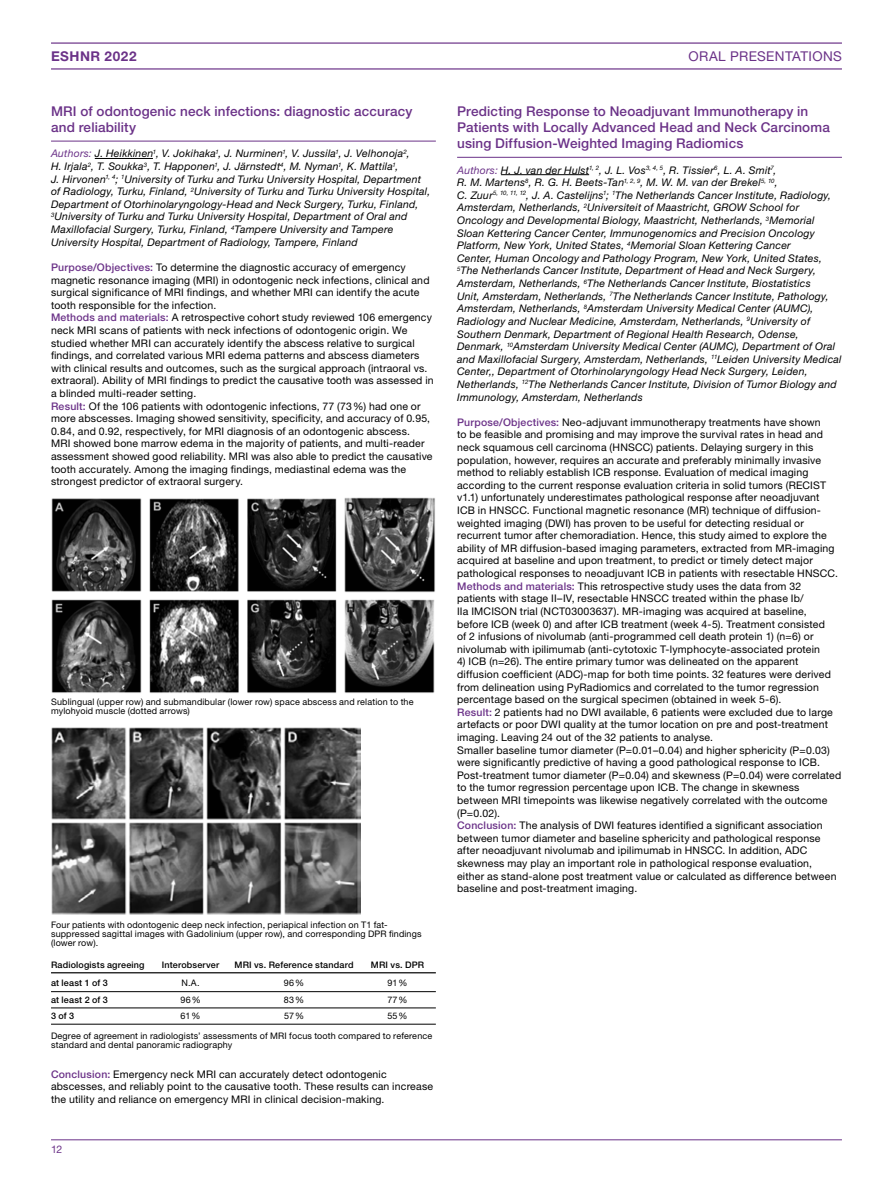
<style>
.page{position:relative;width:893px;height:1187px;background:#fff}
.page>*{position:absolute;margin:0;border:0;box-sizing:border-box;transform-origin:0 0}
.t1{font:13.5px/16.2px "Helvetica Neue LT Std Md 11";letter-spacing:.01em;color:#6b3288}
.t2{font:13.5px "Helvetica Neue LT Std Roman 18";letter-spacing:.03em;color:#6b3288}
.t3{font:13.5px "Helvetica Neue LT Std Bd 11";letter-spacing:.04em;color:#6b3288}
.t4{font:10.5px/12.6px "Helvetica Neue LT Std Roman 19";letter-spacing:.015em;color:#000}
.t5{font:10.5px/12.6px "Helvetica Neue LT Std It 9";letter-spacing:.02em;color:#000}
.t6{font:10.5px "Helvetica Neue LT Std Roman 19";color:#6b3288}
.t7{font:9px/9px "Helvetica Neue LT Std Roman 19";letter-spacing:.015em;color:#000}
.t8{font:9px "Helvetica Neue LT Std Md 11";letter-spacing:.02em;color:#000}
.s1{color:#6b3288}
.s2{font-family:"Helvetica Neue LT Std Md 11";color:#6b3288}
</style>
<div class="page">
<hr style="left:51px;top:42px;width:791px;height:2px;background:#6b3288">
<hr style="left:51px;top:68px;width:791px;height:2px;background:#6b3288">
<hr style="left:51px;top:1139px;width:791px;height:1px;background:#6b3288">
<hr style="left:51px;top:141px;width:385px;height:1px;background:#6b3288">
<hr style="left:95px;top:158px;width:58px;height:1px;background:#000">
<hr style="left:457px;top:157px;width:385px;height:1px;background:#6b3288">
<hr style="left:501px;top:174px;width:88px;height:1px;background:#000">
<img style="left:51px;top:497px;width:384px;height:196px">
<img style="left:51px;top:727px;width:310px;height:187px">
<hr style="left:51px;top:972px;width:385px;height:1px;background:#000">
<hr style="left:51px;top:991px;width:385px;height:1px;background:#000">
<hr style="left:51px;top:1007px;width:385px;height:1px;background:#000">
<hr style="left:51px;top:1023px;width:385px;height:1px;background:#000">
<p class="t3" style="left:51px;top:47px;width:87px">ESHNR 2022</p>
<p class="t2" style="left:688px;top:48px;width:155px">ORAL PRESENTATIONS</p>
<p class="t1" style="left:51px;top:103px;width:363px">MRI of odontogenic neck infections: diagnostic accuracy and reliability</p>
<p class="t5" style="left:51px;top:147px;width:381px"><span class="s1">Authors:</span> J. Heikkinen<sup>1</sup>, V. Jokihaka<sup>1</sup>, J. Nurminen<sup>1</sup>, V. Jussila<sup>1</sup>, J. Velhonoja<sup>2</sup>,<br>H. Irjala<sup>2</sup>, T. Soukka<sup>3</sup>, T. Happonen<sup>1</sup>, J. Järnstedt<sup>4</sup>, M. Nyman<sup>1</sup>, K. Mattila<sup>1</sup>,<br>J. Hirvonen<sup>1,</sup> <sup>4</sup>; <sup>1</sup>University of Turku and Turku University Hospital, Department of Radiology, Turku, Finland, <sup>2</sup>University of Turku and Turku University Hospital, Department of Otorhinolaryngology-Head and Neck Surgery, Turku, Finland, <sup>3</sup>University of Turku and Turku University Hospital, Department of Oral and Maxillofacial Surgery, Turku, Finland, <sup>4</sup>Tampere University and Tampere University Hospital, Department of Radiology, Tampere, Finland</p>
<p class="t4" style="left:51px;top:261px;width:384px"><span class="s2">Purpose/Objectives:</span> To determine the diagnostic accuracy of emergency magnetic resonance imaging (MRI) in odontogenic neck infections, clinical and surgical significance of MRI findings, and whether MRI can identify the acute tooth responsible for the infection.<br><span class="s2">Methods and materials:</span> A retrospective cohort study reviewed 106 emergency neck MRI scans of patients with neck infections of odontogenic origin. We studied whether MRI can accurately identify the abscess relative to surgical findings, and correlated various MRI edema patterns and abscess diameters with clinical results and outcomes, such as the surgical approach (intraoral vs. extraoral). Ability of MRI findings to predict the causative tooth was assessed in a blinded multi-reader setting.<br><span class="s2">Result:</span> Of the 106 patients with odontogenic infections, 77 (73%) had one or more abscesses. Imaging showed sensitivity, specificity, and accuracy of 0.95, 0.84, and 0.92, respectively, for MRI diagnosis of an odontogenic abscess.<br>MRI showed bone marrow edema in the majority of patients, and multi-reader assessment showed good reliability. MRI was also able to predict the causative tooth accurately. Among the imaging findings, mediastinal edema was the strongest predictor of extraoral surgery.</p>
<p class="t7" style="left:51px;top:697px;width:364px">Sublingual (upper row) and submandibular (lower row) space abscess and relation to the mylohyoid muscle (dotted arrows)</p>
<p class="t7" style="left:51px;top:919px;width:372px">Four patients with odontogenic deep neck infection, periapical infection on T1 fat&shy;suppressed sagittal images with Gadolinium (upper row), and corresponding DPR findings (lower row).</p>
<p class="t8" style="left:51px;top:959px;width:95px">Radiologists agreeing</p>
<p class="t8" style="left:162px;top:959px;width:59px">Interobserver</p>
<p class="t8" style="left:235px;top:959px;width:121px">MRI vs. Reference standard</p>
<p class="t8" style="left:371px;top:959px;width:55px">MRI vs. DPR</p>
<p class="t8" style="left:51px;top:977px;width:58px">at least 1 of 3</p>
<p class="t7" style="left:181px;top:978px;width:20px">N.A.</p>
<p class="t7" style="left:284px;top:978px;width:22px">96%</p>
<p class="t7" style="left:388px;top:978px;width:21px">91%</p>
<p class="t8" style="left:51px;top:993px;width:58px">at least 2 of 3</p>
<p class="t7" style="left:180px;top:994px;width:22px">96%</p>
<p class="t7" style="left:284px;top:994px;width:22px">83%</p>
<p class="t7" style="left:387px;top:994px;width:22px">77%</p>
<p class="t8" style="left:51px;top:1010px;width:25px">3 of 3</p>
<p class="t7" style="left:181px;top:1010px;width:21px">61%</p>
<p class="t7" style="left:284px;top:1010px;width:21px">57%</p>
<p class="t7" style="left:387px;top:1010px;width:22px">55%</p>
<p class="t7" style="left:51px;top:1031px;width:383px">Degree of agreement in radiologists’ assessments of MRI focus tooth compared to reference standard and dental panoramic radiography</p>
<p class="t4" style="left:51px;top:1067px;width:384px"><span class="s2">Conclusion:</span> Emergency neck MRI can accurately detect odontogenic abscesses, and reliably point to the causative tooth. These results can increase the utility and reliance on emergency MRI in clinical decision-making.</p>
<p class="t6" style="left:51px;top:1142px;width:13px">12</p>
<p class="t1" style="left:457px;top:103px;width:374px">Predicting Response to Neoadjuvant Immunotherapy in<br>Patients with Locally Advanced Head and Neck Carcinoma using Diffusion-Weighted Imaging Radiomics</p>
<p class="t5" style="left:457px;top:163px;width:386px"><span class="s1">Authors:</span> H. J. van der Hulst<sup>1,</sup> <sup>2</sup>, J. L. Vos<sup>3,</sup> <sup>4,</sup> <sup>5</sup>, R. Tissier<sup>6</sup>, L. A. Smit<sup>7</sup>,<br>R. M. Martens<sup>8</sup>, R. G. H. Beets-Tan<sup>1,</sup> <sup>2,</sup> <sup>9</sup>, M. W. M. van der Brekel<sup>5,</sup> <sup>10</sup>,<br>C. Zuur<sup>5,</sup> <sup>10,</sup> <sup>11,</sup> <sup>12</sup>, J. A. Castelijns<sup>1</sup>; <sup>1</sup>The Netherlands Cancer Institute, Radiology, Amsterdam, Netherlands, <sup>2</sup>Universiteit of Maastricht, GROW School for Oncology and Developmental Biology, Maastricht, Netherlands, <sup>3</sup>Memorial Sloan Kettering Cancer Center, Immunogenomics and Precision Oncology Platform, New York, United States, <sup>4</sup>Memorial Sloan Kettering Cancer<br>Center, Human Oncology and Pathology Program, New York, United States, <sup>5</sup>The Netherlands Cancer Institute, Department of Head and Neck Surgery, Amsterdam, Netherlands, <sup>6</sup>The Netherlands Cancer Institute, Biostatistics<br>Unit, Amsterdam, Netherlands, <sup>7</sup>The Netherlands Cancer Institute, Pathology, Amsterdam, Netherlands, <sup>8</sup>Amsterdam University Medical Center (AUMC), Radiology and Nuclear Medicine, Amsterdam, Netherlands, <sup>9</sup>University of Southern Denmark, Department of Regional Health Research, Odense, Denmark, <sup>10</sup>Amsterdam University Medical Center (AUMC), Department of Oral and Maxillofacial Surgery, Amsterdam, Netherlands, <sup>11</sup>Leiden University Medical Center,, Department of Otorhinolaryngology Head Neck Surgery, Leiden, Netherlands, <sup>12</sup>The Netherlands Cancer Institute, Division of Tumor Biology and Immunology, Amsterdam, Netherlands</p>
<p class="t4" style="left:457px;top:415px;width:382px"><span class="s2">Purpose/Objectives:</span> Neo-adjuvant immunotherapy treatments have shown<br>to be feasible and promising and may improve the survival rates in head and neck squamous cell carcinoma (HNSCC) patients. Delaying surgery in this population, however, requires an accurate and preferably minimally invasive method to reliably establish ICB response. Evaluation of medical imaging according to the current response evaluation criteria in solid tumors (RECIST v1.1) unfortunately underestimates pathological response after neoadjuvant ICB in HNSCC. Functional magnetic resonance (MR) technique of diffusion&shy;weighted imaging (DWI) has proven to be useful for detecting residual or recurrent tumor after chemoradiation. Hence, this study aimed to explore the ability of MR diffusion-based imaging parameters, extracted from MR-imaging acquired at baseline and upon treatment, to predict or timely detect major pathological responses to neoadjuvant ICB in patients with resectable HNSCC.<br><span class="s2">Methods and materials:</span> This retrospective study uses the data from 32 patients with stage II–IV, resectable HNSCC treated within the phase Ib/<br>IIa IMCISON trial (NCT03003637). MR-imaging was acquired at baseline, before ICB (week 0) and after ICB treatment (week 4-5). Treatment consisted<br>of 2 infusions of nivolumab (anti-programmed cell death protein 1) (n=6) or nivolumab with ipilimumab (anti-cytotoxic T-lymphocyte-associated protein</p>
<p class="t4" style="left:457px;top:655px;width:386px">4) ICB (n=26). The entire primary tumor was delineated on the apparent diffusion coefficient (ADC)-map for both time points. 32 features were derived from delineation using PyRadiomics and correlated to the tumor regression percentage based on the surgical specimen (obtained in week 5-6).<br><span class="s2">Result:</span> 2 patients had no DWI available, 6 patients were excluded due to large artefacts or poor DWI quality at the tumor location on pre and post-treatment imaging. Leaving 24 out of the 32 patients to analyse.<br>Smaller baseline tumor diameter (P=0.01–0.04) and higher sphericity (P=0.03) were significantly predictive of having a good pathological response to ICB.<br>Post-treatment tumor diameter (P=0.04) and skewness (P=0.04) were correlated to the tumor regression percentage upon ICB. The change in skewness between MRI timepoints was likewise negatively correlated with the outcome (P=0.02).<br><span class="s2">Conclusion:</span> The analysis of DWI features identified a significant association between tumor diameter and baseline sphericity and pathological response after neoadjuvant nivolumab and ipilimumab in HNSCC. In addition, ADC skewness may play an important role in pathological response evaluation, either as stand-alone post treatment value or calculated as difference between baseline and post-treatment imaging.</p>
</div>
